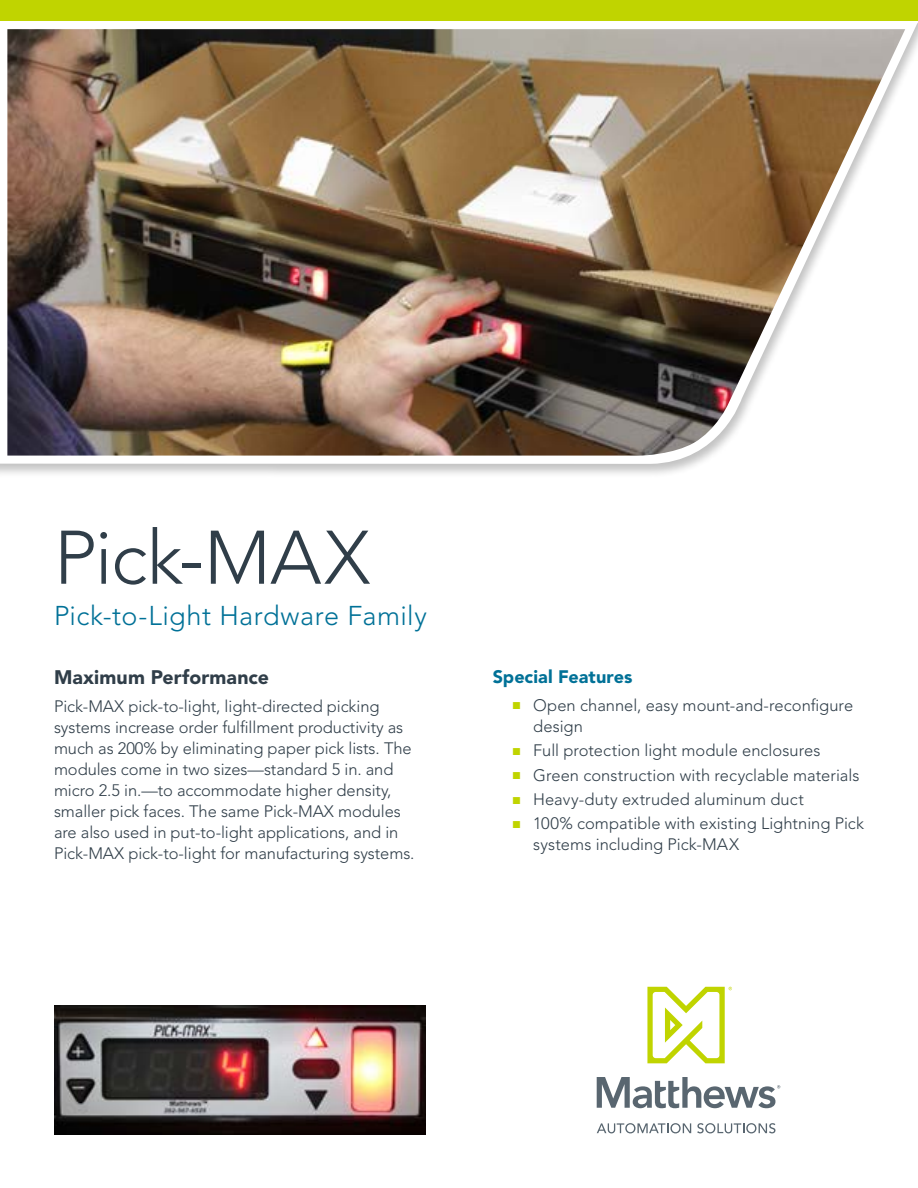
<style>
.page{position:relative;width:918px;height:1188px;background:#fff}
.page>*{position:absolute;margin:0;border:0;box-sizing:border-box;transform-origin:0 0}
.t1{font:300 75px "Avenir LT Std";letter-spacing:-.01em;color:#303e49}
.t2{font:300 27px "Avenir LT Std";letter-spacing:.015em;color:#007197}
.t3{font:900 19.5px "Avenir LT Std";letter-spacing:.005em;color:#303e49}
.t4{font:900 18px "Avenir LT Std";color:#007197}
.t5{font:300 16.5px/21px "Avenir LT Std";letter-spacing:-.005em;color:#303e49}
.s1{font-family:"Arial Narrow";font-weight:400;font-size:15px;color:#c0d400}
</style>
<div class="page">
<div style="left:0;top:0;width:918px;height:478px;background:#000;opacity:.24"></div>
<svg style="left:0;top:21px;width:918px;height:443px"></svg>
<img style="left:54px;top:1006px;width:371px;height:128px">
<img style="left:7px;top:29px;width:898px;height:427px">
<svg style="left:597px;top:1123px;width:94px;height:10px"></svg>
<svg style="left:697px;top:1123px;width:78px;height:10px"></svg>
<svg style="left:647px;top:987px;width:85px;height:76px"></svg>
<svg style="left:597px;top:1077px;width:183px;height:31px"></svg>
<div style="left:0;top:0;width:918px;height:21px;background:#c0d400"></div>
<h1 class="t1" style="left:54px;top:514px;width:318px">Pick-MAX</h1>
<h2 class="t2" style="left:54px;top:600px;width:374px">Pick-to-Light Hardware Family</h2>
<p class="t3" style="left:54px;top:666px;width:216px">Maximum Performance</p>
<p class="t5" style="left:54px;top:696px;width:362px">Pick-MAX pick-to-light, light-directed picking systems increase order fulfillment productivity as much as 200% by eliminating paper pick lists. The modules come in two sizes—standard 5 in. and micro 2.5 in.—to accommodate higher density, smaller pick faces. The same Pick-MAX modules are also used in put-to-light applications, and in Pick-MAX pick-to-light for manufacturing systems.</p>
<p class="t4" style="left:493px;top:666px;width:141px">Special Features</p>
<p class="t5" style="left:533px;top:695px;width:321px;text-indent:-20px"><span class="s1">■</span> Open channel, easy mount-and-reconfigure design</p>
<p class="t5" style="left:513px;top:740px;width:309px"><span class="s1">■</span> Full protection light module enclosures</p>
<p class="t5" style="left:513px;top:765px;width:348px"><span class="s1">■</span> Green construction with recyclable materials</p>
<p class="t5" style="left:513px;top:789px;width:292px"><span class="s1">■</span> Heavy-duty extruded aluminum duct</p>
<p class="t5" style="left:533px;top:813px;width:332px;text-indent:-20px"><span class="s1">■</span> 100% compatible with existing Lightning Pick systems including Pick-MAX</p>
</div>
